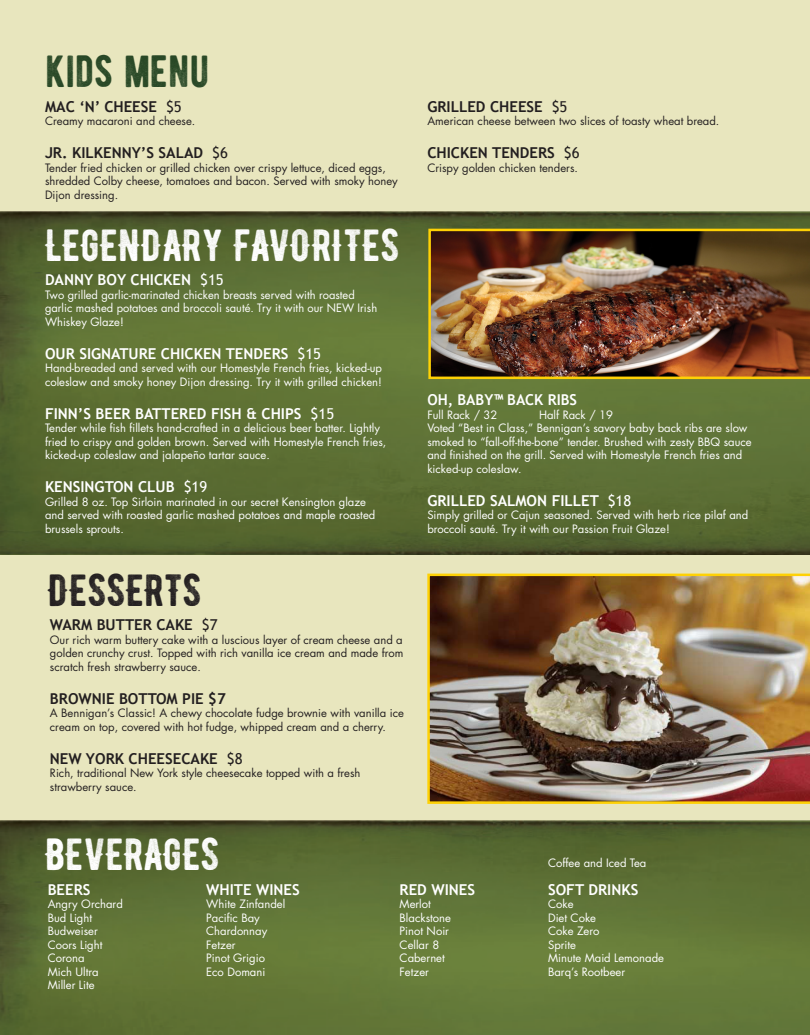
<style>
.page{position:relative;width:810px;height:1035px;background:#e8e6be}
.page>*{position:absolute;margin:0;border:0;box-sizing:border-box;transform-origin:0 0}
.t1{font:45px "BERNIER Distressed";color:#fff}
.t2{font:45px "BERNIER Distressed";color:#231f20}
.t3{font:45px "BERNIER Distressed";color:#284826}
.Food_Title{font:700 15px "Trebuchet MS";color:#fff}
.Food_Title-2{font:700 15px "Trebuchet MS";color:#231f20}
.Description{font:11.25px/13.5px "Futura Std";color:#fff}
.Description-2{font:11.25px/13.5px "Futura Std";color:#231f20}
.s1{font-weight:400}
</style>
<div class="page">
<img style="left:0;top:211px;width:810px;height:344px">
<img style="left:0;top:821px;width:810px;height:214px">
<img style="left:427px;top:574px;width:383px;height:230px">
<img style="left:428px;top:229px;width:382px;height:150px">
<p class="t3" style="left:45px;top:43px;width:166px">KIDS MENU</p>
<p class="Food_Title-2" style="left:45px;top:97px;width:138px">MAC ‘N’ CHEESE <span class="s1">$5</span></p>
<p class="Description-2" style="left:45px;top:114px;width:152px">Creamy macaroni and cheese.</p>
<p class="Food_Title-2" style="left:45px;top:143px;width:184px">JR. KILKENNY’S SALAD <span class="s1">$6</span></p>
<p class="Description-2" style="left:45px;top:161px;width:354px">Tender fried chicken or grilled chicken over crispy lettuce, diced eggs, shredded Colby cheese, tomatoes and bacon. Served with smoky honey<br>Dijon dressing.</p>
<p class="t1" style="left:45px;top:217px;width:356px">LEGENDARY FAVORITES</p>
<p class="Food_Title" style="left:45px;top:270px;width:180px">DANNY BOY CHICKEN <span class="s1">$15</span></p>
<p class="Description" style="left:45px;top:288px;width:334px">Two grilled garlic-marinated chicken breasts served with roasted garlic mashed potatoes and broccoli sauté. Try it with our NEW Irish<br>Whiskey Glaze!</p>
<p class="Food_Title" style="left:45px;top:344px;width:278px">OUR SIGNATURE CHICKEN TENDERS <span class="s1">$15</span></p>
<p class="Description" style="left:45px;top:361px;width:339px">Hand-breaded and served with our Homestyle French fries, kicked-up coleslaw and smoky honey Dijon dressing. Try it with grilled chicken!</p>
<p class="Food_Title" style="left:45px;top:404px;width:291px">FINN’S BEER BATTERED FISH &amp; CHIPS <span class="s1">$15</span></p>
<p class="Description" style="left:45px;top:421px;width:343px">Tender while fish fillets hand-crafted in a delicious beer batter. Lightly fried to crispy and golden brown. Served with Homestyle French fries, kicked-up coleslaw and jalapeño tartar sauce.</p>
<p class="Food_Title" style="left:45px;top:477px;width:164px">KENSINGTON CLUB <span class="s1">$19</span></p>
<p class="Description" style="left:45px;top:495px;width:332px">Grilled 8 oz. Top Sirloin marinated in our secret Kensington glaze and served with roasted garlic mashed potatoes and maple roasted brussels sprouts.</p>
<p class="t2" style="left:48px;top:562px;width:156px">DESSERTS</p>
<p class="Food_Title-2" style="left:50px;top:616px;width:169px">WARM BUTTER CAKE <span class="s1">$7</span></p>
<p class="Description-2" style="left:50px;top:633px;width:355px;text-align:justify">Our rich warm buttery cake with a luscious layer of cream cheese and a golden crunchy crust. Topped with rich vanilla ice cream and made from scratch fresh strawberry sauce.</p>
<p class="Food_Title-2" style="left:50px;top:689px;width:177px">BROWNIE BOTTOM PIE $7</p>
<p class="Description-2" style="left:50px;top:707px;width:355px">A Bennigan’s Classic! A chewy chocolate fudge brownie with vanilla ice cream on top, covered with hot fudge, whipped cream and a cherry.</p>
<p class="Food_Title-2" style="left:50px;top:749px;width:194px">NEW YORK CHEESECAKE <span class="s1">$8</span></p>
<p class="Description-2" style="left:50px;top:767px;width:312px">Rich, traditional New York style cheesecake topped with a fresh strawberry sauce.</p>
<p class="t1" style="left:45px;top:826px;width:176px">BEVERAGES</p>
<p class="Food_Title-2" style="left:427px;top:97px;width:142px">GRILLED CHEESE <span class="s1">$5</span></p>
<p class="Description-2" style="left:427px;top:114px;width:294px">American cheese between two slices of toasty wheat bread.</p>
<p class="Food_Title-2" style="left:427px;top:143px;width:154px">CHICKEN TENDERS <span class="s1">$6</span></p>
<p class="Description-2" style="left:427px;top:161px;width:152px">Crispy golden chicken tenders.</p>
<p class="Food_Title" style="left:427px;top:390px;width:151px">OH, BABY™ BACK RIBS</p>
<p class="Description" style="left:427px;top:408px;width:72px">Full Rack / 32</p>
<p class="Description" style="left:539px;top:408px;width:76px">Half Rack / 19</p>
<p class="Description" style="left:427px;top:421px;width:326px">Voted “Best in Class,” Bennigan’s savory baby back ribs are slow smoked to “fall-off-the-bone” tender. Brushed with zesty BBQ sauce and finished on the grill. Served with Homestyle French fries and kicked-up coleslaw.</p>
<p class="Food_Title" style="left:427px;top:491px;width:205px">GRILLED SALMON FILLET <span class="s1">$18</span></p>
<p class="Description" style="left:427px;top:508px;width:322px">Simply grilled or Cajun seasoned. Served with herb rice pilaf and broccoli sauté. Try it with our Passion Fruit Glaze!</p>
<p class="Description" style="left:548px;top:856px;width:100px">Coffee and Iced Tea</p>
<p class="Food_Title" style="left:48px;top:880px;width:44px">BEERS</p>
<p class="Description" style="left:48px;top:898px;width:77px">Angry Orchard</p>
<p class="Description" style="left:48px;top:911px;width:46px">Bud Light</p>
<p class="Description" style="left:48px;top:925px;width:52px">Budweiser</p>
<p class="Description" style="left:48px;top:938px;width:56px">Coors Light</p>
<p class="Description" style="left:48px;top:952px;width:38px">Corona</p>
<p class="Description" style="left:48px;top:965px;width:53px">Mich Ultra</p>
<p class="Description" style="left:48px;top:979px;width:48px">Miller Lite</p>
<p class="Food_Title" style="left:206px;top:880px;width:95px">WHITE WINES</p>
<p class="Description" style="left:206px;top:898px;width:81px">White Zinfandel</p>
<p class="Description" style="left:206px;top:911px;width:55px">Pacific Bay</p>
<p class="Description" style="left:206px;top:925px;width:63px">Chardonnay</p>
<p class="Description" style="left:206px;top:938px;width:31px">Fetzer</p>
<p class="Description" style="left:206px;top:952px;width:60px">Pinot Grigio</p>
<p class="Description" style="left:206px;top:965px;width:61px">Eco Domani</p>
<p class="Food_Title" style="left:400px;top:880px;width:77px">RED WINES</p>
<p class="Description" style="left:400px;top:898px;width:33px">Merlot</p>
<p class="Description" style="left:400px;top:911px;width:53px">Blackstone</p>
<p class="Description" style="left:400px;top:925px;width:51px">Pinot Noir</p>
<p class="Description" style="left:400px;top:938px;width:41px">Cellar 8</p>
<p class="Description" style="left:400px;top:952px;width:47px">Cabernet</p>
<p class="Description" style="left:400px;top:965px;width:31px">Fetzer</p>
<p class="Food_Title" style="left:548px;top:880px;width:92px">SOFT DRINKS</p>
<p class="Description" style="left:548px;top:898px;width:27px">Coke</p>
<p class="Description" style="left:548px;top:911px;width:50px">Diet Coke</p>
<p class="Description" style="left:548px;top:925px;width:53px">Coke Zero</p>
<p class="Description" style="left:548px;top:938px;width:30px">Sprite</p>
<p class="Description" style="left:548px;top:952px;width:117px">Minute Maid Lemonade</p>
<p class="Description" style="left:548px;top:965px;width:79px">Barq’s Rootbeer</p>
</div>
